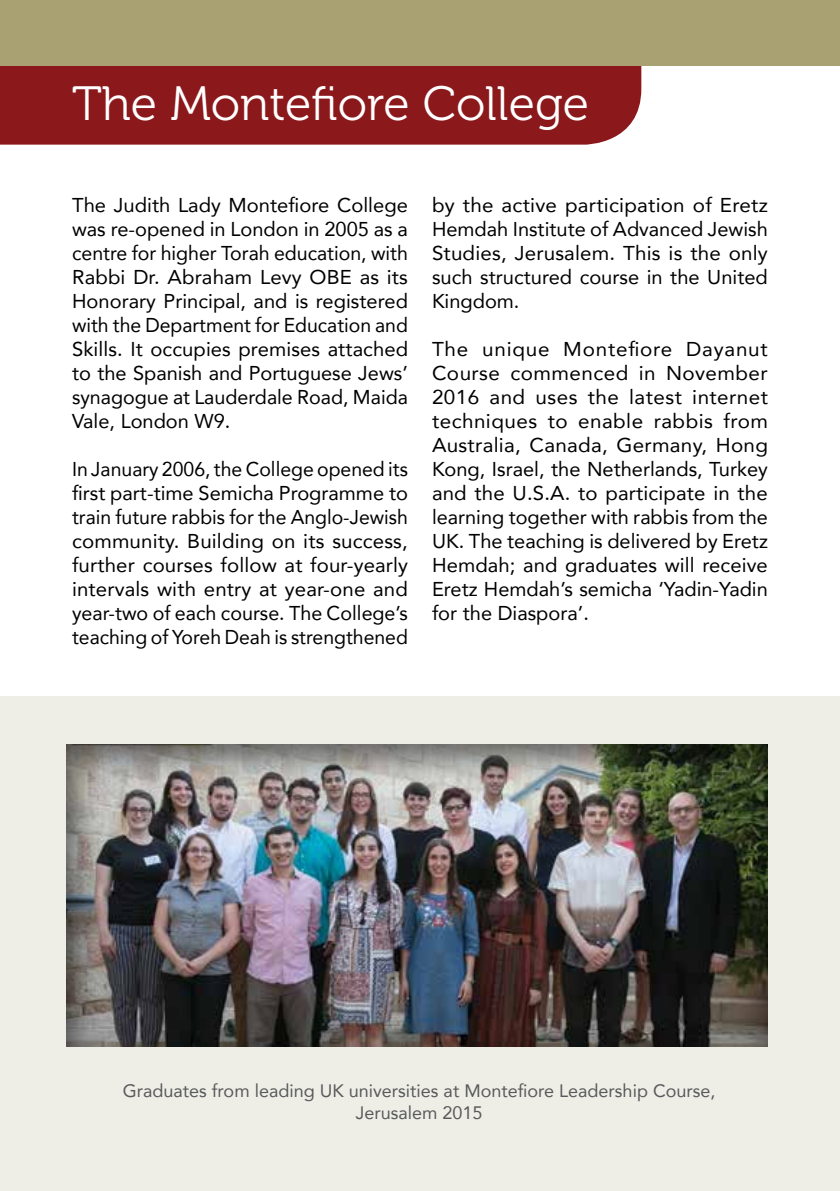
<style>
.page{position:relative;width:840px;height:1191px;background:#fff}
.page>*{position:absolute;margin:0;border:0;box-sizing:border-box;transform-origin:0 0}
.t1{font:48px "Museo 300";color:#fff}
.t2{font:20px/24px "Avenir";color:#000;text-align:justify}
.t3{font:18px/21.6px "Avenir";color:#58595b;text-align:center}
</style>
<div class="page">
<div style="left:0;top:66px;width:641px;height:79px;background:#8b181b"></div>
<div style="left:0;top:0;width:839px;height:66px;background:#a9a171"></div>
<div style="left:0;top:696px;width:839px;height:495px;background:#eeede6"></div>
<div style="left:63px;top:741px;width:704px;height:306px;background:#000;opacity:.59"></div>
<h1 class="t1" style="left:72px;top:77px;width:518px">The Montefiore College</h1>
<p class="t2" style="left:72px;top:192px;width:337px">The Judith Lady Montefiore College was re-opened in London in 2005 as a centre for higher Torah education, with Rabbi Dr. Abraham Levy OBE as its Honorary Principal, and is registered with the Department for Education and Skills. It occupies premises attached to the Spanish and Portuguese Jews’ synagogue at Lauderdale Road, Maida Vale, London W9.</p>
<p class="t2" style="left:72px;top:456px;width:337px">In January 2006, the College opened its first part-time Semicha Programme to train future rabbis for the Anglo-Jewish community. Building on its success, further courses follow at four-yearly intervals with entry at year-one and year-two of each course. The College’s teaching of Yoreh Deah is strengthened</p>
<p class="t2" style="left:432px;top:192px;width:337px">by the active participation of Eretz Hemdah Institute of Advanced Jewish Studies, Jerusalem. This is the only such structured course in the United Kingdom.</p>
<p class="t2" style="left:432px;top:336px;width:337px">The unique Montefiore Dayanut Course commenced in November 2016 and uses the latest internet techniques to enable rabbis from Australia, Canada, Germany, Hong Kong, Israel, the Netherlands, Turkey and the U.S.A. to participate in the learning together with rabbis from the UK. The teaching is delivered by Eretz Hemdah; and graduates will receive Eretz Hemdah’s semicha ‘Yadin-Yadin for the Diaspora’.</p>
<p class="t3" style="left:123px;top:1079px;width:593px">Graduates from leading UK universities at Montefiore Leadership Course,<br>Jerusalem 2015</p>
</div>
